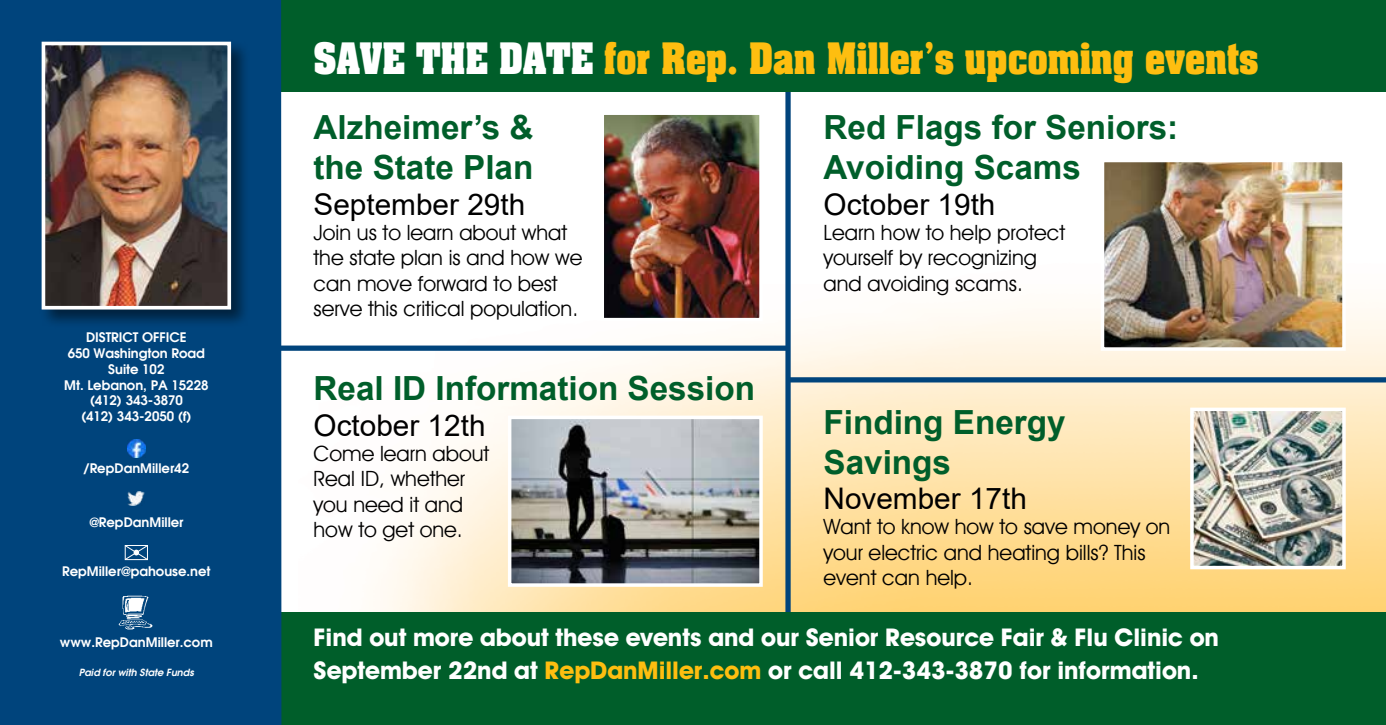
<style>
.page{position:relative;width:1386px;height:725px;background:#fff}
.page>*{position:absolute;margin:0;border:0;box-sizing:border-box;transform-origin:0 0}
.t1{font:36.75px "Billboard Regular SWFTE";color:#febe10;scale:.88 1}
.t2{font:700 33.25px/39.9px "Arial";color:#005e2a}
.t3{font:29.75px "Arial";color:#000}
.t4{font:24.5px/33.2px "Avant Guard Bold SWFTE";color:#fff}
.t5{font:21px/25.2px "Avant Guard Regular SWFTE";color:#000}
.t6{font:600 13.12px/15.8px "Avant Garde";color:#fff;text-align:center}
.t7{font:italic 600 9.8px "Avant Garde";color:#fff}
.s1{color:#fff}
.s2{color:#febe10}
</style>
<div class="page">
<div style="left:785px;top:85px;width:6px;height:639px;background:#00447c"></div>
<div style="left:245px;top:0;width:1141px;height:92px;background:#005e2a"></div>
<div style="left:245px;top:612px;width:1141px;height:112px;background:#005e2a"></div>
<div style="left:0;top:0;width:281px;height:724px;background:#00447c"></div>
<img style="left:127px;top:439px;width:18px;height:18px">
<img style="left:127px;top:492px;width:17px;height:14px">
<svg style="left:124px;top:545px;width:24px;height:15px"></svg>
<img style="left:118px;top:595px;width:35px;height:35px">
<div style="left:40px;top:40px;width:211px;height:289px;background:#000;opacity:.5"></div>
<img style="left:47px;top:47px;width:179px;height:257px">
<div style="left:42px;top:42px;width:189px;height:267px;border:4px solid #fff"></div>
<div style="left:788px;top:377px;width:598px;height:5px;background:#00447c"></div>
<div style="left:255px;top:345px;width:533px;height:6px;background:#00447c"></div>
<img style="left:1106px;top:164px;width:235px;height:182px">
<div style="left:1101px;top:159px;width:245px;height:192px;border:4px solid #fff"></div>
<img style="left:606px;top:116px;width:152px;height:200px">
<div style="left:601px;top:111px;width:162px;height:210px;border:4px solid #fff"></div>
<img style="left:513px;top:420px;width:245px;height:161px">
<div style="left:508px;top:415px;width:255px;height:171px;border:4px solid #fff"></div>
<img style="left:1195px;top:412px;width:146px;height:152px">
<div style="left:1190px;top:407px;width:156px;height:162px;border:4px solid #fff"></div>
<p class="t6" style="left:64px;top:329px;width:146px">DISTRICT OFFICE<br>650 Washington Road<br>Suite 102<br>Mt. Lebanon, PA 15228 (412) 343-3870<br>(412) 343-2050 (f)</p>
<p class="t6" style="left:84px;top:460px;width:107px">/RepDanMiller42</p>
<p class="t6" style="left:89px;top:513px;width:96px">@RepDanMiller</p>
<p class="t6" style="left:62px;top:563px;width:150px">RepMiller@pahouse.net</p>
<p class="t6" style="left:60px;top:634px;width:154px">www.RepDanMiller.com</p>
<p class="t7" style="left:79px;top:666px;width:116px">Paid for with State Funds</p>
<h1 class="t1" style="left:314px;top:31px;width:1075px"><span class="s1">SAVE THE DATE</span> for Rep. Dan Miller’s upcoming events</h1>
<h2 class="t2" style="left:314px;top:108px;width:221px">Alzheimer’s &amp; the State Plan</h2>
<h3 class="t3" style="left:314px;top:184px;width:213px">September 29th</h3>
<p class="t5" style="left:314px;top:220px;width:270px">Join us to learn about what the state plan is and how we can move forward to best serve this critical population.</p>
<h2 class="t2" style="left:314px;top:369px;width:443px">Real ID Information Session</h2>
<h3 class="t3" style="left:314px;top:405px;width:173px">October 12th</h3>
<p class="t5" style="left:314px;top:441px;width:177px">Come learn about<br>Real ID, whether you need it and how to get one.</p>
<h2 class="t2" style="left:824px;top:108px;width:356px">Red Flags for Seniors:<br>Avoiding Scams</h2>
<h3 class="t3" style="left:824px;top:184px;width:173px">October 19th</h3>
<p class="t5" style="left:824px;top:220px;width:243px">Learn how to help protect yourself by recognizing and avoiding scams.</p>
<h2 class="t2" style="left:824px;top:402px;width:244px">Finding Energy<br>Savings</h2>
<h3 class="t3" style="left:824px;top:478px;width:205px">November 17th</h3>
<p class="t5" style="left:824px;top:514px;width:348px">Want to know how to save money on your electric and heating bills? This event can help.</p>
<p class="t4" style="left:314px;top:620px;width:907px">Find out more about these events and our Senior Resource Fair &amp; Flu Clinic on<br>September 22nd at <span class="s2">RepDanMiller.com</span> or call 412-343-3870 for information.</p>
</div>
